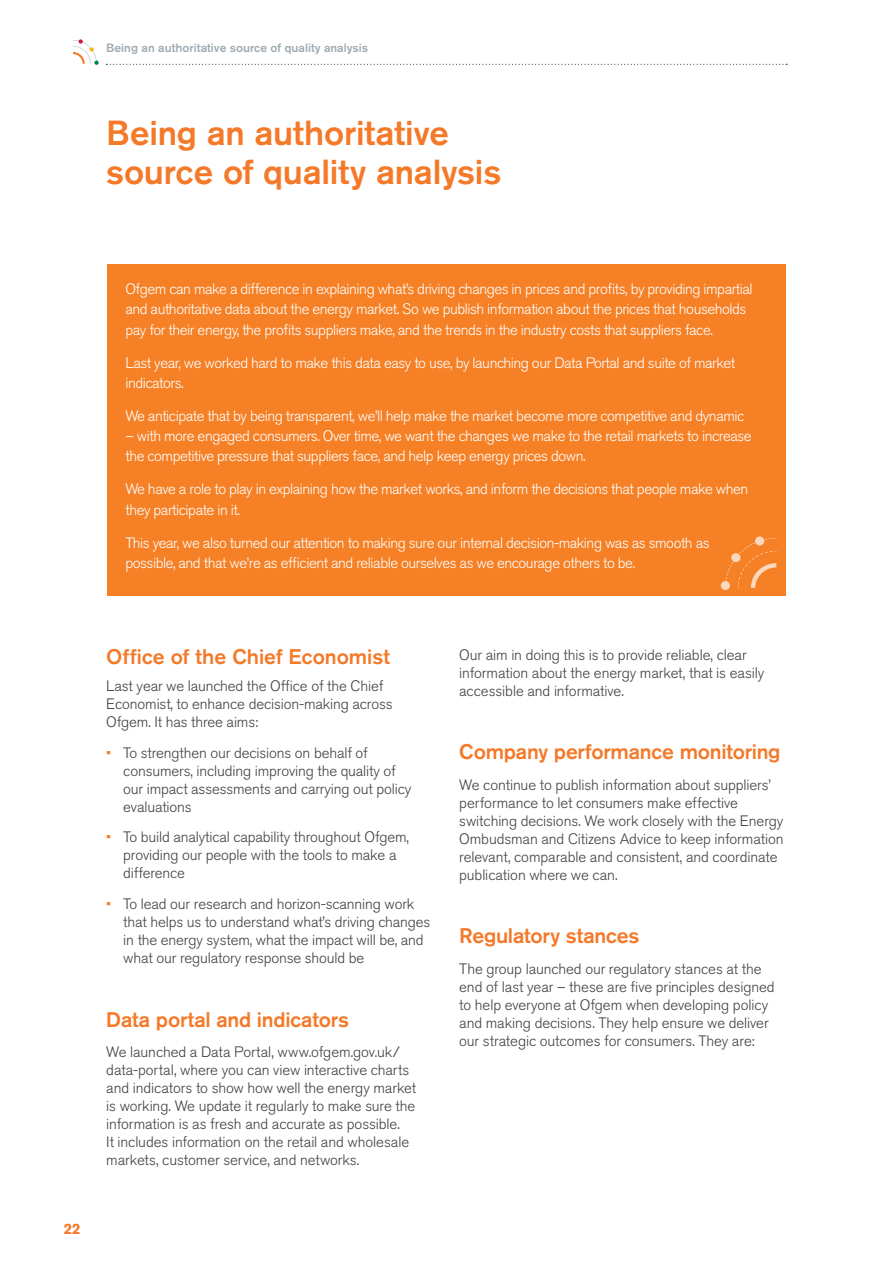
<style>
.page{position:relative;width:893px;height:1263px;background:#fff}
.page>*{position:absolute;margin:0;border:0;box-sizing:border-box;transform-origin:0 0}
.t1{font:500 34.5px/39px "Akzidenz Grotesk Pro";letter-spacing:-.005em;color:#f47929}
.t2{font:500 21px "Akzidenz Grotesk Pro";letter-spacing:-.01em;color:#f47929}
.t3{font:300 15px/18px "Akzidenz Grotesk Pro";letter-spacing:-.01em;color:#414042}
.t4{font:300 15px/20.2px "Akzidenz Grotesk Pro";letter-spacing:-.03em;color:#fff}
.t5{font:700 15px "Akzidenz Grotesk Pro";color:#f47929}
.t6{font:500 12px "Akzidenz Grotesk Pro";color:#a1abb2}
.s1{color:#f58025}
</style>
<div class="page">
<svg style="left:106px;top:64px;width:681px;height:1px"></svg>
<div style="left:107px;top:265px;width:679px;height:331px;background:#f58025"></div>
<svg style="left:725px;top:538px;width:52px;height:50px"></svg>
<svg style="left:755px;top:536px;width:9px;height:9px"></svg>
<div style="left:731px;top:553px;width:9px;height:9px;background:#fbd8bd;border-radius:50%"></div>
<svg style="left:721px;top:581px;width:9px;height:9px"></svg>
<svg style="left:73px;top:39px;width:26px;height:26px"></svg>
<p class="t6" style="left:106px;top:40px;width:263px">Being an authoritative source of quality analysis</p>
<h1 class="t1" style="left:106px;top:113px;width:396px">Being an authoritative source of quality analysis</h1>
<p class="t4" style="left:125px;top:279px;width:629px">Ofgem can make a difference in explaining what’s driving changes in prices and profits, by providing impartial and authoritative data about the energy market. So we publish information about the prices that households pay for their energy, the profits suppliers make, and the trends in the industry costs that suppliers face.</p>
<p class="t4" style="left:125px;top:352px;width:611px">Last year, we worked hard to make this data easy to use, by launching our Data Portal and suite of market indicators.</p>
<p class="t4" style="left:125px;top:405px;width:620px">We anticipate that by being transparent, we’ll help make the market become more competitive and dynamic</p>
<p class="t4" style="left:125px;top:426px;width:628px">– with more engaged consumers. Over time, we want the changes we make to the retail markets to increase the competitive pressure that suppliers face, and help keep energy prices down.</p>
<p class="t4" style="left:125px;top:479px;width:624px">We have a role to play in explaining how the market works, and inform the decisions that people make when they participate in it.</p>
<p class="t4" style="left:125px;top:532px;width:586px">This year, we also turned our attention to making sure our internal decision-making was as smooth as possible, and that we’re as efficient and reliable ourselves as we encourage others to be.</p>
<p class="t5" style="left:64px;top:1219px;width:18px">22</p>
<h2 class="t2" style="left:106px;top:643px;width:285px">Office of the Chief Economist</h2>
<p class="t3" style="left:106px;top:676px;width:288px">Last year we launched the Office of the Chief<br>Economist, to enhance decision-making across<br>Ofgem. It has three aims:</p>
<p class="t3" style="left:123px;top:743px;width:290px;text-indent:-17px"><span class="s1">•</span> To strengthen our decisions on behalf of consumers, including improving the quality of our impact assessments and carrying out policy evaluations</p>
<p class="t3" style="left:123px;top:828px;width:287px;text-indent:-17px"><span class="s1">•</span> To build analytical capability throughout Ofgem, providing our people with the tools to make a difference</p>
<p class="t3" style="left:123px;top:895px;width:309px;text-indent:-17px"><span class="s1">•</span> To lead our research and horizon-scanning work that helps us to understand what’s driving changes in the energy system, what the impact will be, and what our regulatory response should be</p>
<h2 class="t2" style="left:106px;top:1005px;width:244px">Data portal and indicators</h2>
<p class="t3" style="left:106px;top:1043px;width:311px">We launched a Data Portal, www.ofgem.gov.uk/ data-portal, where you can view interactive charts and indicators to show how well the energy market is working. We update it regularly to make sure the information is as fresh and accurate as possible.<br>It includes information on the retail and wholesale markets, customer service, and networks.</p>
<p class="t3" style="left:459px;top:645px;width:307px">Our aim in doing this is to provide reliable, clear information about the energy market, that is easily accessible and informative.</p>
<h2 class="t2" style="left:459px;top:738px;width:323px">Company performance monitoring</h2>
<p class="t3" style="left:459px;top:776px;width:326px">We continue to publish information about suppliers’ performance to let consumers make effective switching decisions. We work closely with the Energy Ombudsman and Citizens Advice to keep information relevant, comparable and consistent, and coordinate publication where we can.</p>
<h2 class="t2" style="left:459px;top:922px;width:182px">Regulatory stances</h2>
<p class="t3" style="left:459px;top:960px;width:317px">The group launched our regulatory stances at the end of last year – these are five principles designed to help everyone at Ofgem when developing policy and making decisions. They help ensure we deliver our strategic outcomes for consumers. They are:</p>
</div>
